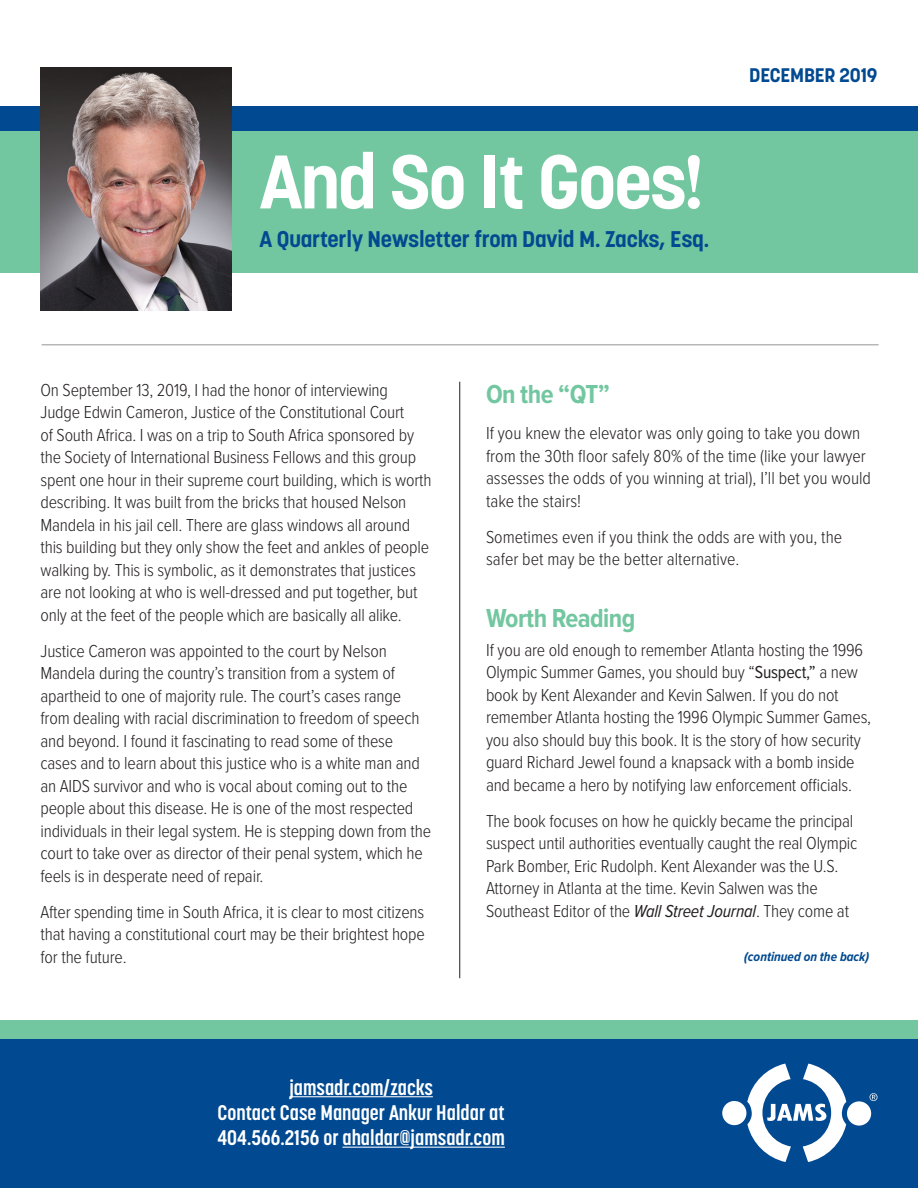
<style>
.page{position:relative;width:918px;height:1188px;background:#fff}
.page>*{position:absolute;margin:0;border:0;box-sizing:border-box;transform-origin:0 0}
.t1{font:700 75px "Korolev";letter-spacing:-.025em;color:#fff}
.t2{font:700 27px "Proxima Nova Cond";letter-spacing:-.02em;color:#73c7a0}
.t3{font:700 22.5px "Korolev";letter-spacing:-.01em;color:#014990}
.t4{font:700 21px/25.2px "Korolev Condensed";color:#fff;text-align:center}
.t5{font:700 19.5px "Korolev";letter-spacing:-.01em;color:#014990}
.t6{font:300 18px/22.5px "Proxima Nova Cond";letter-spacing:-.01em;color:#231f20}
.t7{font:italic 700 13.5px "Proxima Nova Cond";color:#014990}
.s1{font-weight:400}
.s2{font-weight:400;font-style:italic}
</style>
<div class="page">
<div style="left:0;top:1020px;width:918px;height:25px;background:#73c7a0"></div>
<div style="left:0;top:1040px;width:918px;height:148px;background:#014990"></div>
<div style="left:0;top:126px;width:918px;height:146px;background:#73c7a0"></div>
<hr style="left:42px;top:344px;width:837px;height:1px;background:#939598">
<svg style="left:870px;top:1093px;width:8px;height:8px"></svg>
<div style="left:722px;top:1101px;width:24px;height:24px;background:#fff;border-radius:50%"></div>
<svg style="left:747px;top:1064px;width:99px;height:98px"></svg>
<div style="left:847px;top:1101px;width:24px;height:25px;background:#fff;border-radius:50%"></div>
<hr style="left:289px;top:1096px;width:144px;height:1px;background:#fff">
<hr style="left:342px;top:1147px;width:163px;height:1px;background:#fff">
<hr style="left:459px;top:382px;width:1px;height:596px;background:#231f20">
<div style="left:0;top:106px;width:918px;height:24px;background:#014990"></div>
<img style="left:40px;top:68px;width:191px;height:243px">
<h1 class="t1" style="left:260px;top:135px;width:447px">And So It Goes!</h1>
<p class="t3" style="left:260px;top:224px;width:451px">A Quarterly Newsletter from David M. Zacks, Esq.</p>
<p class="t5" style="left:749px;top:63px;width:130px">DECEMBER 2019</p>
<p class="t6" style="left:40px;top:379px;width:393px">On September 13, 2019, I had the honor of interviewing Judge Edwin Cameron, Justice of the Constitutional Court<br>of South Africa. I was on a trip to South Africa sponsored by the Society of International Business Fellows and this group spent one hour in their supreme court building, which is worth describing. It was built from the bricks that housed Nelson Mandela in his jail cell. There are glass windows all around this building but they only show the feet and ankles of people walking by. This is symbolic, as it demonstrates that justices are not looking at who is well-dressed and put together, but only at the feet of the people which are basically all alike.</p>
<p class="t6" style="left:40px;top:640px;width:392px">Justice Cameron was appointed to the court by Nelson Mandela during the country’s transition from a system of apartheid to one of majority rule. The court’s cases range from dealing with racial discrimination to freedom of speech and beyond. I found it fascinating to read some of these cases and to learn about this justice who is a white man and an AIDS survivor and who is vocal about coming out to the people about this disease. He is one of the most respected individuals in their legal system. He is stepping down from the court to take over as director of their penal system, which he feels is in desperate need of repair.</p>
<p class="t6" style="left:40px;top:901px;width:386px;text-align:justify">After spending time in South Africa, it is clear to most citizens that having a constitutional court may be their brightest hope for the future.</p>
<h2 class="t2" style="left:486px;top:378px;width:125px">On the “QT”</h2>
<p class="t6" style="left:486px;top:422px;width:387px">If you knew the elevator was only going to take you down from the 30th floor safely 80% of the time (like your lawyer assesses the odds of you winning at trial), I’ll bet you would take the stairs!</p>
<p class="t6" style="left:486px;top:526px;width:358px">Sometimes even if you think the odds are with you, the safer bet may be the better alternative.</p>
<h2 class="t2" style="left:486px;top:601px;width:151px">Worth Reading</h2>
<p class="t6" style="left:486px;top:639px;width:387px">If you are old enough to remember Atlanta hosting the 1996<br>Olympic Summer Games, you should buy “<span class="s1">Suspect,”</span> a new book by Kent Alexander and Kevin Salwen. If you do not remember Atlanta hosting the 1996 Olympic Summer Games, you also should buy this book. It is the story of how security guard Richard Jewel found a knapsack with a bomb inside and became a hero by notifying law enforcement officials.</p>
<p class="t6" style="left:486px;top:810px;width:373px">The book focuses on how he quickly became the principal suspect until authorities eventually caught the real Olympic Park Bomber, Eric Rudolph. Kent Alexander was the U.S.<br>Attorney in Atlanta at the time. Kevin Salwen was the Southeast Editor of the <span class="s2">Wall Street Journal</span>. They come at</p>
<p class="t7" style="left:744px;top:949px;width:127px">(continued on the back)</p>
<p class="t4" style="left:217px;top:1075px;width:289px">jamsadr.com/zacks<br>Contact Case Manager Ankur Haldar at<br>404.566.2156 or ahaldar@jamsadr.com</p>
</div>
